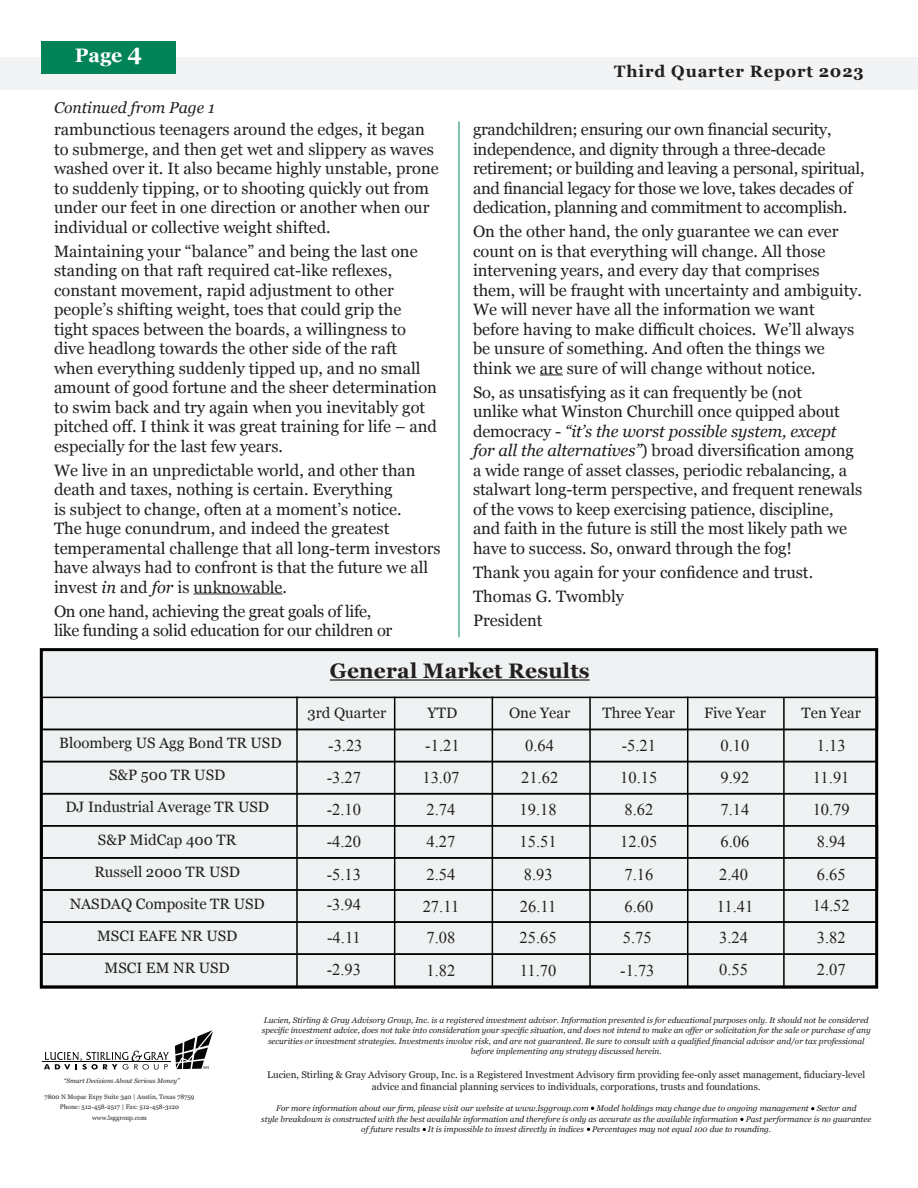
<style>
.page{position:relative;width:918px;height:1188px;background:#fff}
.page>*{position:absolute;margin:0;border:0;box-sizing:border-box;transform-origin:0 0}
.t1{font:700 21px "Georgia";letter-spacing:.01em;color:#231f20}
.t2{font:700 19.5px "Georgia";color:#fff}
.t3{font:16.5px/19.5px "Georgia";color:#231f20}
.t4{font:16.5px/19.5px "Georgia";letter-spacing:-.02em;color:#231f20}
.t5{font:16.5px/32.1px "Times New Roman";color:#231f20}
.t6{font:700 16.5px "Georgia";letter-spacing:.05em;color:#231f20}
.t7{font:italic 15.75px "Georgia";color:#231f20}
.t8{font:15px/32.1px "Georgia";color:#231f20;text-align:center}
.t9{font:9.75px/12px "Georgia";color:#231f20;text-align:center}
.t10{font:italic 8.25px/10.5px "Georgia";color:#231f20;text-align:center}
.t11{font:6.45px/10.5px "Georgia";color:#231f20;text-align:center}
.t12{font:italic 6.45px "Georgia";color:#231f20}
.s1{font-size:22.5px}
.s2{font-style:italic}
</style>
<div class="page">
<div style="left:0;top:57px;width:918px;height:32px;background:#f2f3f4"></div>
<div style="left:42px;top:648px;width:835px;height:339px;background:#eff2f3"></div>
<div style="left:40px;top:648px;width:838px;height:341px;border:3px solid #000"></div>
<hr style="left:330px;top:679px;width:260px;height:2px;background:#231f20">
<div style="left:41px;top:42px;width:135px;height:32px;background:#018257"></div>
<div style="left:41px;top:697px;width:837px;height:33px;border:2px solid #000"></div>
<div style="left:41px;top:729px;width:836px;height:33px;border:2px solid #000"></div>
<div style="left:41px;top:761px;width:836px;height:33px;border:2px solid #000"></div>
<div style="left:41px;top:793px;width:836px;height:34px;border:2px solid #000"></div>
<div style="left:41px;top:825px;width:837px;height:34px;border:2px solid #000"></div>
<div style="left:41px;top:857px;width:837px;height:34px;border:2px solid #000"></div>
<div style="left:41px;top:889px;width:836px;height:34px;border:2px solid #000"></div>
<div style="left:41px;top:921px;width:836px;height:34px;border:2px solid #000"></div>
<div style="left:41px;top:953px;width:836px;height:34px;border:2px solid #000"></div>
<hr style="left:296px;top:697px;width:2px;height:290px;background:#000">
<hr style="left:394px;top:697px;width:1px;height:290px;background:#000">
<hr style="left:492px;top:697px;width:1px;height:290px;background:#000">
<hr style="left:589px;top:697px;width:2px;height:290px;background:#000">
<hr style="left:687px;top:697px;width:1px;height:290px;background:#000">
<hr style="left:783px;top:697px;width:2px;height:289px;background:#000">
<hr style="left:42px;top:1061px;width:129px;height:1px;background:#040503">
<svg style="left:44px;top:1051px;width:125px;height:19px"></svg>
<svg style="left:175px;top:1030px;width:38px;height:39px"></svg>
<svg style="left:740px;top:1118px;width:4px;height:3px"></svg>
<hr style="left:459px;top:121px;width:1px;height:516px;background:#008457">
<hr style="left:194px;top:594px;width:89px;height:1px;background:#231f20">
<svg style="left:540px;top:375px;width:23px;height:1px"></svg>
<p class="t2" style="left:75px;top:41px;width:69px">Page <span class="s1">4</span></p>
<p class="t7" style="left:54px;top:97px;width:162px">Continued from Page 1</p>
<p class="t3" style="left:54px;top:119px;width:386px">rambunctious teenagers around the edges, it began to submerge, and then get wet and slippery as waves washed over it. It also became highly unstable, prone to suddenly tipping, or to shooting quickly out from under our feet in one direction or another when our individual or collective weight shifted.</p>
<p class="t3" style="left:54px;top:240px;width:385px">Maintaining your “balance” and being the last one standing on that raft required cat-like reflexes, constant movement, rapid adjustment to other people’s shifting weight, toes that could grip the tight spaces between the boards, a willingness to dive headlong towards the other side of the raft when everything suddenly tipped up, and no small amount of good fortune and the sheer determination to swim back and try again when you inevitably got pitched off. I think it was great training for life – and especially for the last few years.</p>
<p class="t3" style="left:54px;top:459px;width:388px">We live in an unpredictable world, and other than death and taxes, nothing is certain. Everything<br>is subject to change, often at a moment’s notice.<br>The huge conundrum, and indeed the greatest temperamental challenge that all long-term investors have always had to confront is that the future we all invest <span class="s2">in</span> and <span class="s2">for</span> is unknowable.</p>
<p class="t4" style="left:54px;top:600px;width:340px">On one hand, achieving the great goals of life, like funding a solid education for our children or</p>
<p class="t6" style="left:614px;top:59px;width:251px">Third Quarter Report 2023</p>
<p class="t4" style="left:473px;top:119px;width:393px">grandchildren; ensuring our own financial security, independence, and dignity through a three-decade retirement; or building and leaving a personal, spiritual, and financial legacy for those we love, takes decades of dedication, planning and commitment to accomplish.</p>
<p class="t3" style="left:473px;top:221px;width:390px">On the other hand, the only guarantee we can ever count on is that everything will change. All those intervening years, and every day that comprises them, will be fraught with uncertainty and ambiguity.<br>We will never have all the information we want before having to make difficult choices. We’ll always be unsure of something. And often the things we think we are sure of will change without notice.</p>
<p class="t3" style="left:473px;top:381px;width:391px">So, as unsatisfying as it can frequently be (not<br>unlike what Winston Churchill once quipped about democracy - <span class="s2">“it’s the worst possible system, except for all the alternatives”</span>) broad diversification among a wide range of asset classes, periodic rebalancing, a stalwart long-term perspective, and frequent renewals of the vows to keep exercising patience, discipline, and faith in the future is still the most likely path we have to success. So, onward through the fog!</p>
<p class="t3" style="left:473px;top:559px;width:342px;line-height:24px">Thank you again for your confidence and trust.<br>Thomas G. Twombly<br>President</p>
<p class="t8" style="left:59px;top:726px;width:224px">Bloomberg US Agg Bond TR USD</p>
<p class="t8" style="left:65px;top:758px;width:205px">S&amp;P 500 TR USD<br>DJ Industrial Average TR USD<br>S&amp;P MidCap 400 TR<br>Russell 2000 TR USD<br>NASDAQ Composite TR USD<br>MSCI EAFE NR USD<br>MSCI EM NR USD</p>
<p class="t1" style="left:330px;top:655px;width:261px">General Market Results</p>
<p class="t8" style="left:308px;top:696px;width:80px">3rd Quarter</p>
<p class="t5" style="left:327px;top:729px;width:37px;text-align:justify">-3.23 -3.27 -2.10 -4.20 -5.13</p>
<p class="t5" style="left:327px;top:888px;width:36px;text-align:justify">-3.94 -4.11 -2.93</p>
<p class="t8" style="left:428px;top:696px;width:31px">YTD</p>
<p class="t5" style="left:422px;top:729px;width:39px">-1.21<br>13.07<br>2.74<br>4.27<br>2.54<br>27.11<br>7.08<br>1.82</p>
<p class="t8" style="left:509px;top:696px;width:63px">One Year</p>
<p class="t5" style="left:520px;top:729px;width:40px;text-align:center">0.64<br>21.62<br>19.18<br>15.51<br>8.93<br>26.11<br>25.65<br>11.70</p>
<p class="t8" style="left:603px;top:696px;width:74px">Three Year</p>
<p class="t5" style="left:620px;top:729px;width:39px">-5.21<br>10.15<br>8.62<br>12.05<br>7.16<br>6.60<br>5.75 -1.73</p>
<p class="t8" style="left:704px;top:696px;width:63px">Five Year</p>
<p class="t5" style="left:717px;top:729px;width:38px">0.10<br>9.92<br>7.14<br>6.06<br>2.40<br>11.41<br>3.24<br>0.55</p>
<p class="t8" style="left:802px;top:696px;width:61px">Ten Year</p>
<p class="t5" style="left:813px;top:729px;width:39px">1.13<br>11.91<br>10.79<br>8.94<br>6.65<br>14.52<br>3.82<br>2.07</p>
<p class="t12" style="left:64px;top:1076px;width:117px">“Smart Decisions About Serious Money”</p>
<p class="t11" style="left:44px;top:1091px;width:151px">7800 N Mopac Expy Suite 340 | Austin, Texas 78759<br>Phone: 512-458-2517 | Fax: 512-458-3120 www.lsggroup.com</p>
<p class="t10" style="left:262px;top:1014px;width:610px">Lucien, Stirling &amp; Gray Advisory Group, Inc. is a registered investment advisor. Information presented is for educational purposes only. It should not be considered specific investment advice, does not take into consideration your specific situation, and does not intend to make an offer or solicitation for the sale or purchase of any securities or investment strategies. Investments involve risk, and are not guaranteed. Be sure to consult with a qualified financial advisor and/or tax professional before implementing any strategy discussed herein.</p>
<p class="t9" style="left:267px;top:1069px;width:600px">Lucien, Stirling &amp; Gray Advisory Group, Inc. is a Registered Investment Advisory firm providing fee-only asset management, fiduciary-level advice and financial planning services to individuals, corporations, trusts and foundations.</p>
<p class="t10" style="left:261px;top:1103px;width:612px">For more information about our firm, please visit our website at www.lsggroup.com Model holdings may change due to ongoing management Sector and<br>style breakdown is constructed with the best available information and therefore is only as accurate as the available information Past performance is no guarantee of future results It is impossible to invest directly in indices Percentages may not equal 100 due to rounding.</p>
</div>
